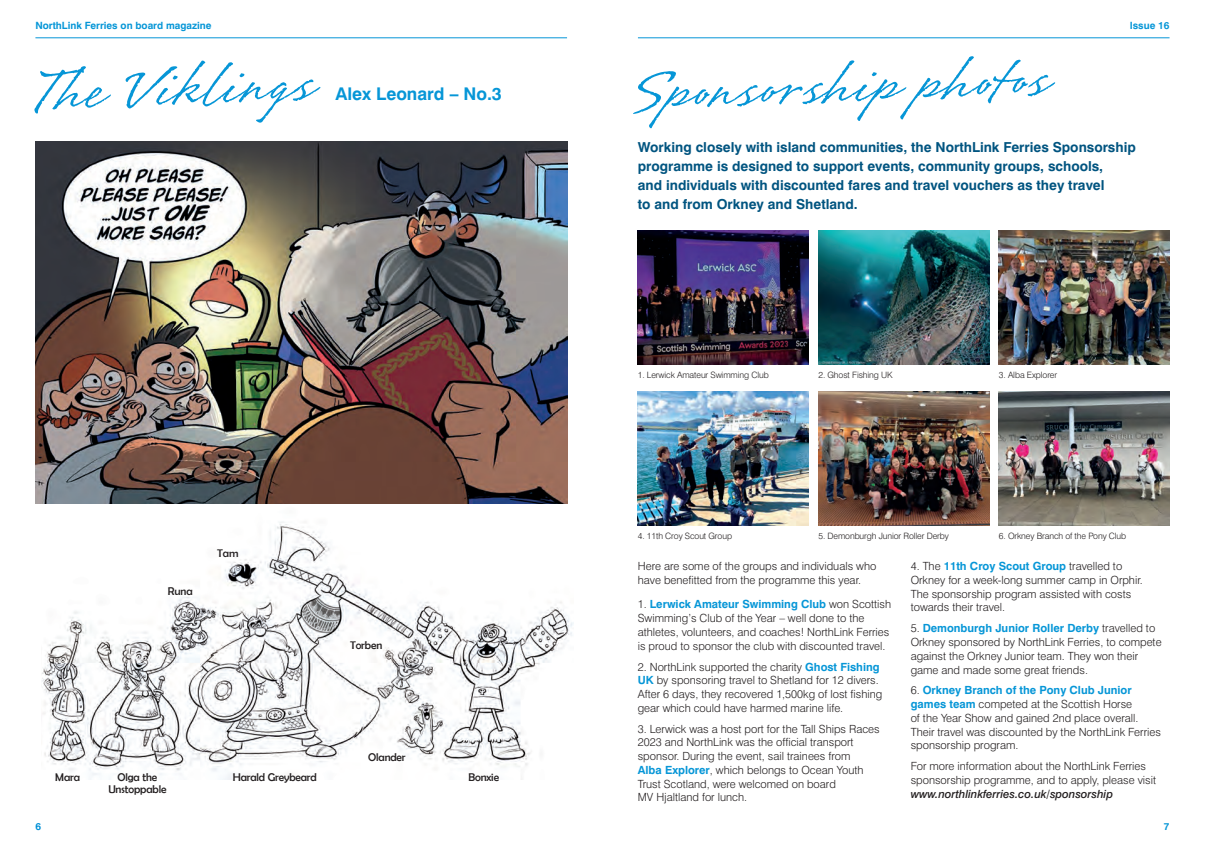
<style>
.page{position:relative;width:1205px;height:851px;background:#fff}
.page>*{position:absolute;margin:0;border:0;box-sizing:border-box;transform-origin:0 0}
.t1{font:52.5px "Viento";color:#0696d7}
.t2{font:700 17.5px "Swiss 721";color:#0696d7}
.t3{font:700 13.75px/18.8px "Swiss 721";color:#005480}
.t4{font:300 11.25px/13.8px "Swiss 721";color:#231f20}
.t5{font:11.25px/12.5px "Berlin Sans FB";letter-spacing:-.01em;color:#231f20;text-align:center}
.t6{font:italic 500 11.25px "Swiss 721";color:#231f20}
.t7{font:700 10px "Swiss 721";color:#0696d7}
.t8{font:700 10px "Swiss 721";color:#0090d6}
.t9{font:300 8.75px "Swiss 721";letter-spacing:-.01em;color:#231f20}
.s1{font-weight:700;color:#0696d7}
</style>
<div class="page">
<img style="left:42px;top:521px;width:531px;height:257px">
<img style="left:638px;top:230px;width:170px;height:135px">
<img style="left:818px;top:230px;width:171px;height:135px">
<img style="left:999px;top:230px;width:170px;height:135px">
<img style="left:638px;top:391px;width:170px;height:134px">
<img style="left:818px;top:391px;width:171px;height:134px">
<img style="left:999px;top:391px;width:170px;height:134px">
<img style="left:35px;top:142px;width:532px;height:361px">
<hr style="left:638px;top:37px;width:531px;height:1px;background:#0696d7">
<hr style="left:35px;top:37px;width:532px;height:1px;background:#0696d7">
<p class="t7" style="left:35px;top:19px;width:178px">NorthLink Ferries on board magazine</p>
<h1 class="t1" style="left:29px;top:61px;width:284px;rotate:-2deg">The Viklings</h1>
<h2 class="t2" style="left:335px;top:83px;width:168px">Alex Leonard – No.3</h2>
<p class="t5" style="left:168px;top:584px;width:26px">Runa</p>
<p class="t5" style="left:217px;top:546px;width:23px">Tam</p>
<p class="t5" style="left:350px;top:638px;width:34px">Torben</p>
<p class="t5" style="left:55px;top:770px;width:26px">Mara</p>
<p class="t5" style="left:108px;top:770px;width:60px">Olga the<br>Unstoppable</p>
<p class="t5" style="left:233px;top:770px;width:86px">Harald Greybeard</p>
<p class="t5" style="left:368px;top:750px;width:39px">Olander</p>
<p class="t5" style="left:468px;top:770px;width:32px">Bonxie</p>
<p class="t7" style="left:1130px;top:19px;width:41px">Issue 16</p>
<h1 class="t1" style="left:631px;top:61px;width:417px;rotate:-2deg">Sponsor ship photo s</h1>
<p class="t3" style="left:638px;top:138px;width:499px">Working closely with island communities, the NorthLink Ferries Sponsorship programme is designed to support events, community groups, schools,<br>and individuals with discounted fares and travel vouchers as they travel<br>to and from Orkney and Shetland.</p>
<p class="t9" style="left:638px;top:370px;width:132px">1. Lerwick Amateur Swimming Club</p>
<p class="t9" style="left:818px;top:370px;width:76px">2. Ghost Fishing UK</p>
<p class="t9" style="left:999px;top:370px;width:60px">3. Alba Explorer</p>
<p class="t9" style="left:638px;top:530px;width:96px">4. 11th Croy Scout Group</p>
<p class="t9" style="left:818px;top:530px;width:132px">5. Demonburgh Junior Roller Derby</p>
<p class="t9" style="left:999px;top:530px;width:129px">6. Orkney Branch of the Pony Club</p>
<p class="t4" style="left:638px;top:559px;width:240px">Here are some of the groups and individuals who have benefitted from the programme this year.</p>
<p class="t4" style="left:638px;top:597px;width:255px">1. <span class="s1">Lerwick Amateur Swimming Club</span> won Scottish Swimming’s Club of the Year – well done to the athletes, volunteers, and coaches! NorthLink Ferries is proud to sponsor the club with discounted travel.</p>
<p class="t4" style="left:638px;top:659px;width:246px">2. NorthLink supported the charity <span class="s1">Ghost Fishing UK</span> by sponsoring travel to Shetland for 12 divers.<br>After 6 days, they recovered 1,500kg of lost fishing gear which could have harmed marine life.</p>
<p class="t4" style="left:638px;top:721px;width:243px">3. Lerwick was a host port for the Tall Ships Races 2023 and NorthLink was the official transport sponsor. During the event, sail trainees from<br><span class="s1">Alba Explorer</span>, which belongs to Ocean Youth Trust Scotland, were welcomed on board<br>MV Hjaltland for lunch.</p>
<p class="t4" style="left:910px;top:559px;width:234px">4. The <span class="s1">11th Croy Scout Group</span> travelled to Orkney for a week-long summer camp in Orphir.<br>The sponsorship program assisted with costs towards their travel.</p>
<p class="t4" style="left:910px;top:621px;width:252px">5. <span class="s1">Demonburgh Junior Roller Derby</span> travelled to Orkney sponsored by NorthLink Ferries, to compete against the Orkney Junior team. They won their game and made some great friends.</p>
<p class="t4" style="left:910px;top:683px;width:252px">6. <span class="s1">Orkney Branch of the Pony Club Junior games team</span> competed at the Scottish Horse<br>of the Year Show and gained 2nd place overall.<br>Their travel was discounted by the NorthLink Ferries sponsorship program.</p>
<p class="t4" style="left:910px;top:759px;width:247px">For more information about the NorthLink Ferries sponsorship programme, and to apply, please visit</p>
<p class="t6" style="left:910px;top:786px;width:204px">www.northlinkferries.co.uk/sponsorship</p>
<p class="t8" style="left:35px;top:820px;width:7px">6</p>
<p class="t7" style="left:1164px;top:820px;width:7px">7</p>
</div>
